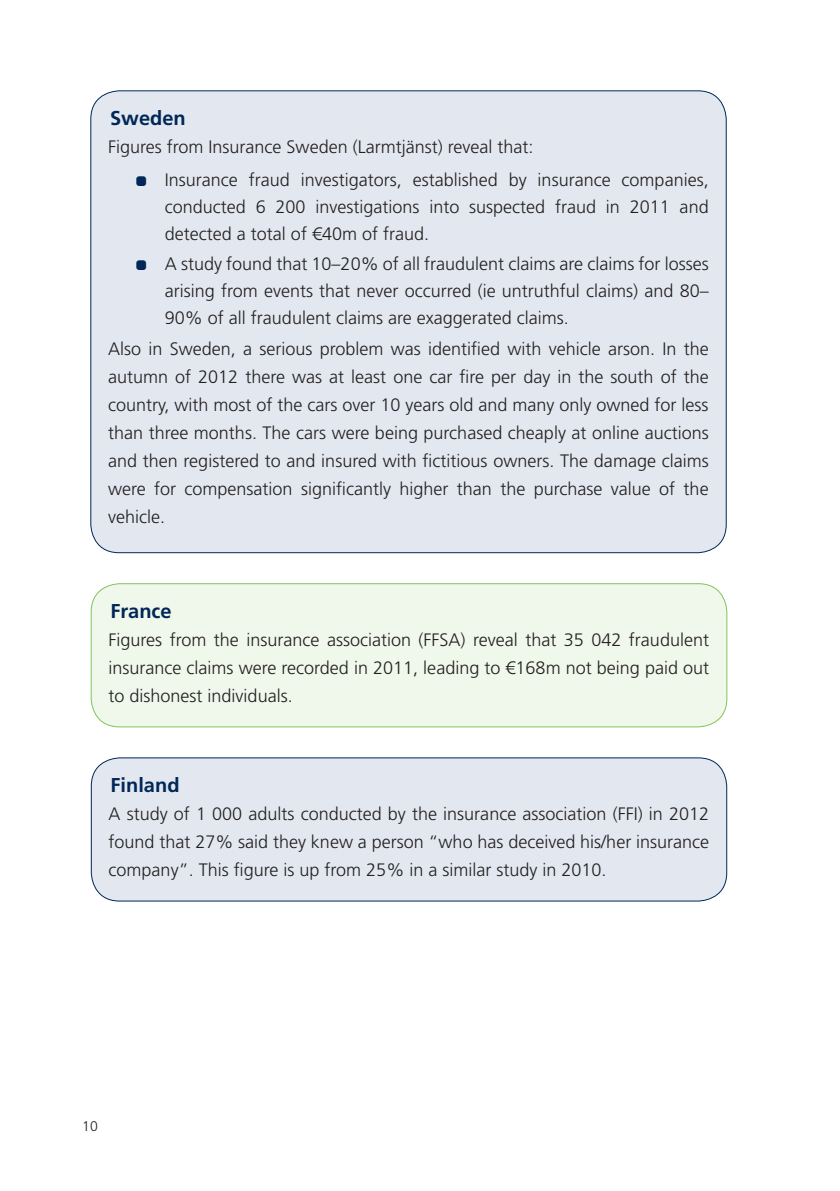
<style>
.page{position:relative;width:840px;height:1191px;background:#fff}
.page>*{position:absolute;margin:0;border:0;box-sizing:border-box;transform-origin:0 0}
.t1{font:700 20px "Frutiger LT Std";color:#002756}
.t2{font:300 18px/28px "Frutiger LT Std";color:#231f20;text-align:justify}
.t3{font:300 18px/27px "Frutiger LT Pro";color:#231f20;text-align:justify}
.t4{font:300 14px "Frutiger LT Std";color:#231f20}
.s1{color:#002756}
</style>
<div class="page">
<div style="left:91px;top:91px;width:634px;height:462px;background:#e3e8f0;border-radius:28px"></div>
<div style="left:91px;top:583px;width:635px;height:144px;background:#f0f7eb;border-radius:28px"></div>
<div style="left:91px;top:583px;width:635px;height:144px;border:1px solid #80c55b;border-radius:28px"></div>
<div style="left:91px;top:758px;width:635px;height:143px;background:#e3e8f0;border-radius:28px"></div>
<div style="left:91px;top:757px;width:635px;height:144px;border:1px solid #002756;border-radius:28px"></div>
<p class="t1" style="left:110px;top:106px;width:77px">Sweden</p>
<p class="t2" style="left:108px;top:133px;width:427px">Figures from Insurance Sweden (Larmtjänst) reveal that:</p>
<p class="t3" style="left:165px;top:166px;width:545px;text-indent:-28px"><span class="s1">•</span> Insurance fraud investigators, established by insurance companies, conducted 6 200 investigations into suspected fraud in 2011 and detected a total of €40m of fraud.</p>
<p class="t3" style="left:165px;top:250px;width:545px;text-indent:-28px"><span class="s1">•</span> A study found that 10–20% of all fraudulent claims are claims for losses arising from events that never occurred (ie untruthful claims) and 80– 90% of all fraudulent claims are exaggerated claims.</p>
<p class="t2" style="left:108px;top:334px;width:602px">Also in Sweden, a serious problem was identified with vehicle arson. In the autumn of 2012 there was at least one car fire per day in the south of the country, with most of the cars over 10 years old and many only owned for less than three months. The cars were being purchased cheaply at online auctions and then registered to and insured with fictitious owners. The damage claims were for compensation significantly higher than the purchase value of the vehicle.</p>
<p class="t1" style="left:110px;top:599px;width:63px">France</p>
<p class="t2" style="left:108px;top:626px;width:602px">Figures from the insurance association (FFSA) reveal that 35 042 fraudulent insurance claims were recorded in 2011, leading to €168m not being paid out to dishonest individuals.</p>
<p class="t1" style="left:110px;top:773px;width:70px">Finland</p>
<p class="t2" style="left:108px;top:800px;width:602px">A study of 1 000 adults conducted by the insurance association (FFI) in 2012 found that 27% said they knew a person “who has deceived his/her insurance company”. This figure is up from 25% in a similar study in 2010.</p>
<p class="t4" style="left:82px;top:1117px;width:17px">10</p>
</div>
